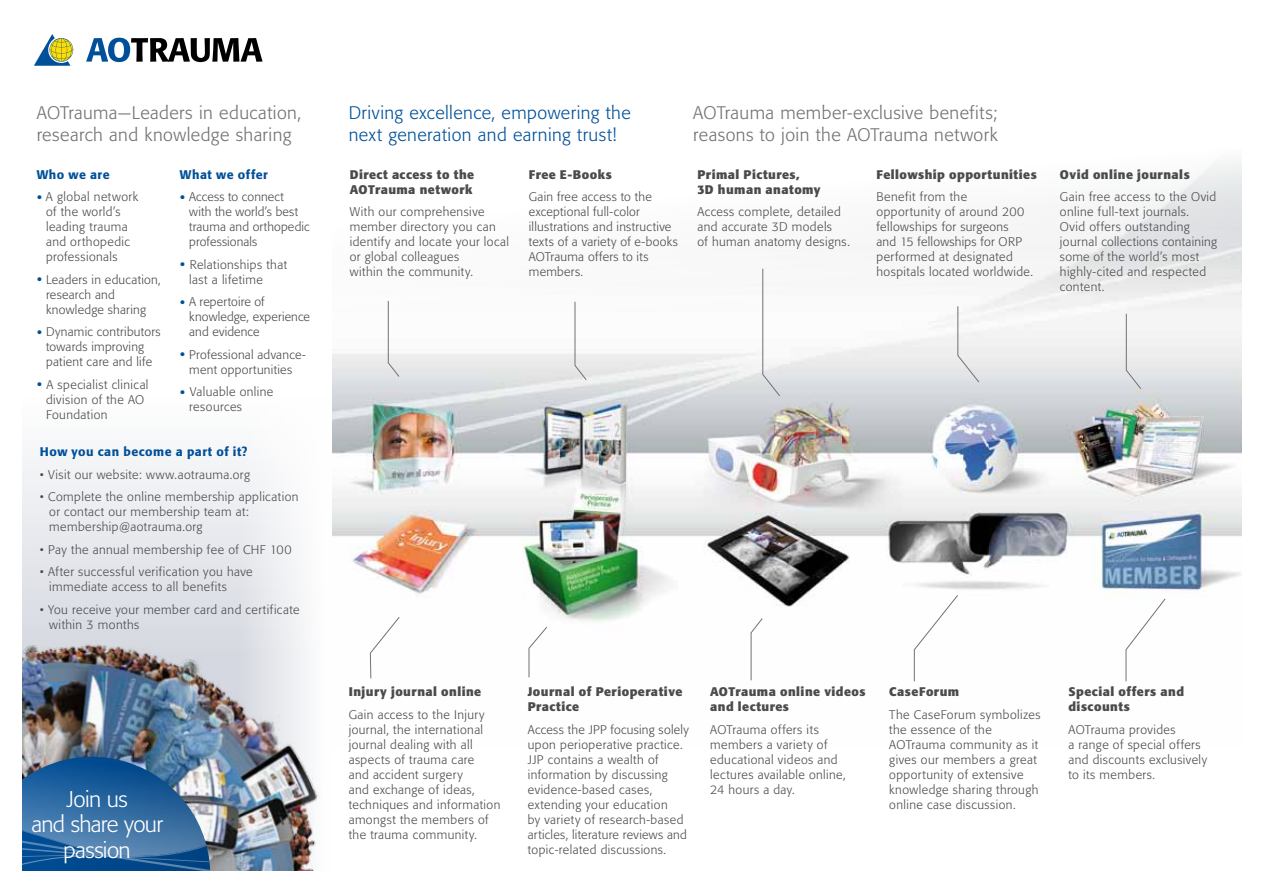
<style>
.page{position:relative;width:1263px;height:893px;background:#fff}
.page>*{position:absolute;margin:0;border:0;box-sizing:border-box;transform-origin:0 0}
.t1{font:300 22.5px/25.5px "Formata BQ";letter-spacing:-.03em;color:#fff;text-align:center}
.t2{font:300 18px/22.5px "Formata BQ";letter-spacing:.02em;color:#707172}
.t3{font:300 18px/22.5px "Formata BQ";letter-spacing:.025em;color:#005099}
.t4{font:300 12.3px/15px "Formata BQ";letter-spacing:.03em;color:#4b4b4d}
.t5{font:700 12.3px/15px "Formata BQ";letter-spacing:.04em;color:#4b4b4d}
.t6{font:300 12.3px/15px "Formata BQ";letter-spacing:.01em;color:#4b4b4d}
.t7{font:500 12.3px "Formata BQ";letter-spacing:.04em;color:#005099}
.s1{font-size:16.5px;color:#005099}
</style>
<div class="page">
<svg style="left:22px;top:457px;width:276px;height:132px"></svg>
<img style="left:332px;top:161px;width:910px;height:497px">
<img style="left:22px;top:589px;width:298px;height:282px">
<svg style="left:22px;top:757px;width:196px;height:114px"></svg>
<svg style="left:387px;top:300px;width:13px;height:78px"></svg>
<svg style="left:1125px;top:313px;width:17px;height:77px"></svg>
<svg style="left:574px;top:301px;width:13px;height:80px"></svg>
<svg style="left:762px;top:268px;width:19px;height:129px"></svg>
<svg style="left:957px;top:306px;width:23px;height:77px"></svg>
<svg style="left:370px;top:616px;width:30px;height:63px"></svg>
<svg style="left:528px;top:626px;width:20px;height:52px"></svg>
<svg style="left:750px;top:618px;width:13px;height:63px"></svg>
<svg style="left:913px;top:594px;width:46px;height:88px"></svg>
<svg style="left:1125px;top:598px;width:41px;height:84px"></svg>
<svg style="left:34px;top:34px;width:39px;height:32px"></svg>
<svg style="left:86px;top:38px;width:176px;height:24px"></svg>
<h2 class="t2" style="left:37px;top:101px;width:266px">AOTrauma—Leaders in education, research and knowledge sharing</h2>
<h2 class="t3" style="left:349px;top:101px;width:284px">Driving excellence, empowering the next generation and earning trust!</h2>
<h2 class="t2" style="left:693px;top:101px;width:306px">AOTrauma member-exclusive benefits; reasons to join the AOTrauma network</h2>
<p class="t7" style="left:37px;top:167px;width:74px">Who we are</p>
<p class="t4" style="left:46px;top:190px;width:94px;text-indent:-9px"><span class="s1">•</span> A global network of the world’s leading trauma and orthopedic professionals</p>
<p class="t4" style="left:46px;top:272px;width:116px;text-indent:-9px"><span class="s1">•</span> Leaders in education, research and knowledge sharing</p>
<p class="t4" style="left:37px;top:325px;width:126px;text-align:center"><span class="s1">•</span> Dynamic contributors towards improving patient care and life</p>
<p class="t4" style="left:46px;top:377px;width:104px;text-indent:-9px"><span class="s1">•</span> A specialist clinical division of the AO<br>Foundation</p>
<p class="t7" style="left:180px;top:167px;width:89px">What we offer</p>
<p class="t6" style="left:189px;top:190px;width:122px;text-indent:-9px"><span class="s1">•</span> Access to connect<br>with the world’s best trauma and orthopedic professionals</p>
<p class="t4" style="left:189px;top:257px;width:99px;text-indent:-9px"><span class="s1">•</span> Relationships that last a lifetime</p>
<p class="t6" style="left:189px;top:295px;width:122px;text-indent:-9px"><span class="s1">•</span> A repertoire of knowledge, experience and evidence</p>
<p class="t4" style="left:180px;top:347px;width:127px;text-align:center"><span class="s1">•</span> Professional advance&shy;ment opportunities</p>
<p class="t4" style="left:189px;top:385px;width:86px;text-indent:-9px"><span class="s1">•</span> Valuable online resources</p>
<p class="t7" style="left:40px;top:444px;width:209px">How you can become a part of it?</p>
<p class="t4" style="left:40px;top:467px;width:212px">• Visit our website: www.aotrauma.org</p>
<p class="t4" style="left:49px;top:490px;width:251px;text-indent:-9px">• Complete the online membership application or contact our membership team at: membership@aotrauma.org</p>
<p class="t4" style="left:40px;top:542px;width:253px">• Pay the annual membership fee of CHF 100</p>
<p class="t4" style="left:49px;top:565px;width:205px;text-indent:-9px">• After successful verification you have immediate access to all benefits</p>
<p class="t4" style="left:49px;top:602px;width:252px;text-indent:-9px">• You receive your member card and certificate within 3 months</p>
<p class="t5" style="left:350px;top:167px;width:126px">Direct access to the<br>AOTrauma network</p>
<p class="t4" style="left:350px;top:205px;width:161px">With our comprehensive member directory you can identify and locate your local or global colleagues<br>within the community.</p>
<p class="t5" style="left:529px;top:167px;width:85px">Free E-Books</p>
<p class="t4" style="left:529px;top:190px;width:151px">Gain free access to the exceptional full-color illustrations and instructive texts of a variety of e-books<br>AOTrauma offers to its members.</p>
<p class="t5" style="left:697px;top:167px;width:125px">Primal Pictures,<br>3D human anatomy</p>
<p class="t4" style="left:697px;top:205px;width:154px">Access complete, detailed and accurate 3D models<br>of human anatomy designs.</p>
<p class="t5" style="left:876px;top:167px;width:162px">Fellowship opportunities</p>
<p class="t4" style="left:876px;top:189px;width:158px">Benefit from the opportunity of around 200 fellowships for surgeons<br>and 15 fellowships for ORP performed at designated hospitals located worldwide.</p>
<p class="t5" style="left:1060px;top:167px;width:131px">Ovid online journals</p>
<p class="t4" style="left:1060px;top:189px;width:158px">Gain free access to the Ovid online full-text journals.<br>Ovid offers outstanding journal collections containing some of the world’s most highly-cited and respected content.</p>
<h1 class="t1" style="left:31px;top:786px;width:133px">Join us<br>and share your passion</h1>
<p class="t5" style="left:349px;top:684px;width:134px">Injury journal online</p>
<p class="t4" style="left:349px;top:707px;width:153px">Gain access to the Injury journal, the international journal dealing with all aspects of trauma care<br>and accident surgery<br>and exchange of ideas, techniques and information amongst the members of the trauma community.</p>
<p class="t5" style="left:528px;top:684px;width:156px">Journal of Perioperative<br>Practice</p>
<p class="t4" style="left:528px;top:722px;width:163px">Access the JPP focusing solely upon perioperative practice.<br>JJP contains a wealth of information by discussing evidence-based cases, extending your education<br>by variety of research-based articles, literature reviews and topic-related discussions.</p>
<p class="t5" style="left:710px;top:684px;width:157px">AOTrauma online videos and lectures</p>
<p class="t4" style="left:710px;top:722px;width:137px">AOTrauma offers its members a variety of educational videos and lectures available online,<br>24 hours a day.</p>
<p class="t5" style="left:889px;top:684px;width:71px">CaseForum</p>
<p class="t4" style="left:889px;top:707px;width:153px">The CaseForum symbolizes the essence of the<br>AOTrauma community as it gives our members a great opportunity of extensive knowledge sharing through online case discussion.</p>
<p class="t5" style="left:1068px;top:684px;width:117px">Special offers and discounts</p>
<p class="t4" style="left:1068px;top:722px;width:140px">AOTrauma provides<br>a range of special offers and discounts exclusively to its members.</p>
</div>
